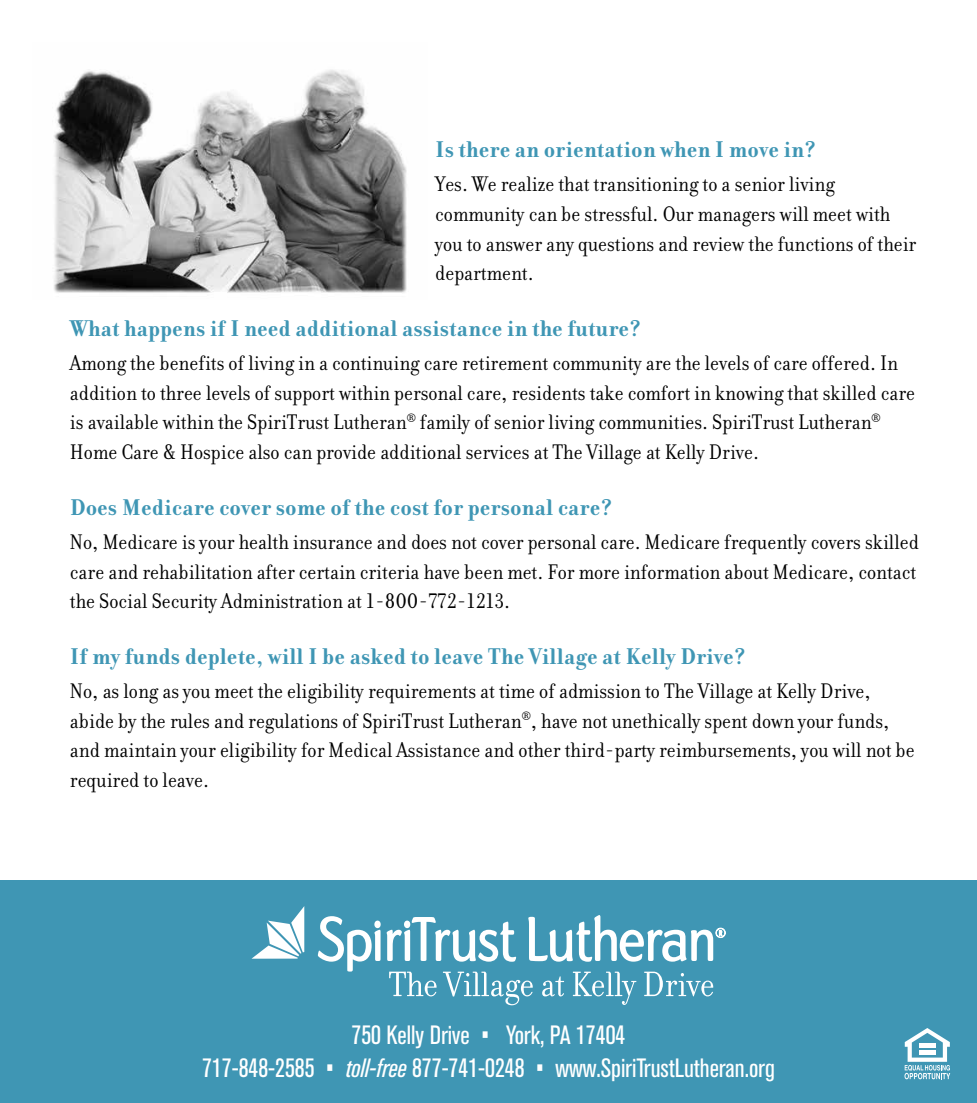
<style>
.page{position:relative;width:977px;height:1103px;background:#fff}
.page>*{position:absolute;margin:0;border:0;box-sizing:border-box;transform-origin:0 0}
.t1{font:condensed 26.25px/33.2px "Akzidenz Grotesk BE";color:#fff;text-align:center}
.t2{font:700 24.5px "Donatora";color:#3f96b4}
.t3{font:22.75px/29.8px "Donatora";color:#000}
.s1{font-style:italic}
</style>
<div class="page">
<div style="left:0;top:880px;width:976px;height:222px;background:#3f96b4"></div>
<svg style="left:904px;top:1028px;width:46px;height:51px"></svg>
<img style="left:54px;top:69px;width:353px;height:224px">
<svg style="left:389px;top:971px;width:47px;height:25px"></svg>
<svg style="left:443px;top:971px;width:90px;height:34px"></svg>
<svg style="left:542px;top:976px;width:22px;height:20px"></svg>
<svg style="left:573px;top:971px;width:63px;height:34px"></svg>
<svg style="left:644px;top:971px;width:69px;height:25px"></svg>
<svg style="left:318px;top:916px;width:62px;height:55px"></svg>
<svg style="left:386px;top:917px;width:130px;height:44px"></svg>
<div style="left:374px;top:920px;width:6px;height:8px;background:#fff;border-radius:50%"></div>
<div style="left:404px;top:920px;width:6px;height:8px;background:#fff;border-radius:50%"></div>
<svg style="left:252px;top:906px;width:52px;height:52px"></svg>
<svg style="left:528px;top:915px;width:197px;height:46px"></svg>
<p class="t2" style="left:435px;top:136px;width:383px">Is there an orientation when I move in?</p>
<p class="t3" style="left:435px;top:169px;width:482px">Yes. We realize that transitioning to a senior living community can be stressful. Our managers will meet with you to answer any questions and review the functions of their department.</p>
<p class="t2" style="left:70px;top:315px;width:573px">What happens if I need additional assistance in the future?</p>
<p class="t3" style="left:70px;top:348px;width:846px">Among the benefits of living in a continuing care retirement community are the levels of care offered. In addition to three levels of support within personal care, residents take comfort in knowing that skilled care is available within the SpiriTrust Lutheran<sup>®</sup> family of senior living communities. SpiriTrust Lutheran<sup>® </sup>Home Care &amp; Hospice also can provide additional services at The Village at Kelly Drive.</p>
<p class="t2" style="left:70px;top:494px;width:544px">Does Medicare cover some of the cost for personal care?</p>
<p class="t3" style="left:70px;top:527px;width:850px;text-align:justify">No, Medicare is your health insurance and does not cover personal care. Medicare frequently covers skilled care and rehabilitation after certain criteria have been met. For more information about Medicare, contact the Social Security Administration at 1-800-772-1213.</p>
<p class="t2" style="left:70px;top:643px;width:678px">If my funds deplete, will I be asked to leave The Village at Kelly Drive?</p>
<p class="t3" style="left:70px;top:676px;width:846px">No, as long as you meet the eligibility requirements at time of admission to The Village at Kelly Drive, abide by the rules and regulations of SpiriTrust Lutheran<sup>®</sup>, have not unethically spent down your funds, and maintain your eligibility for Medical Assistance and other third-party reimbursements, you will not be required to leave.</p>
<p class="t1" style="left:202px;top:1018px;width:574px">750 Kelly Drive • York, PA 17404<br>717-848-2585 • <span class="s1">toll-free</span> 877-741-0248 • www.SpiriTrustLutheran.org</p>
</div>
